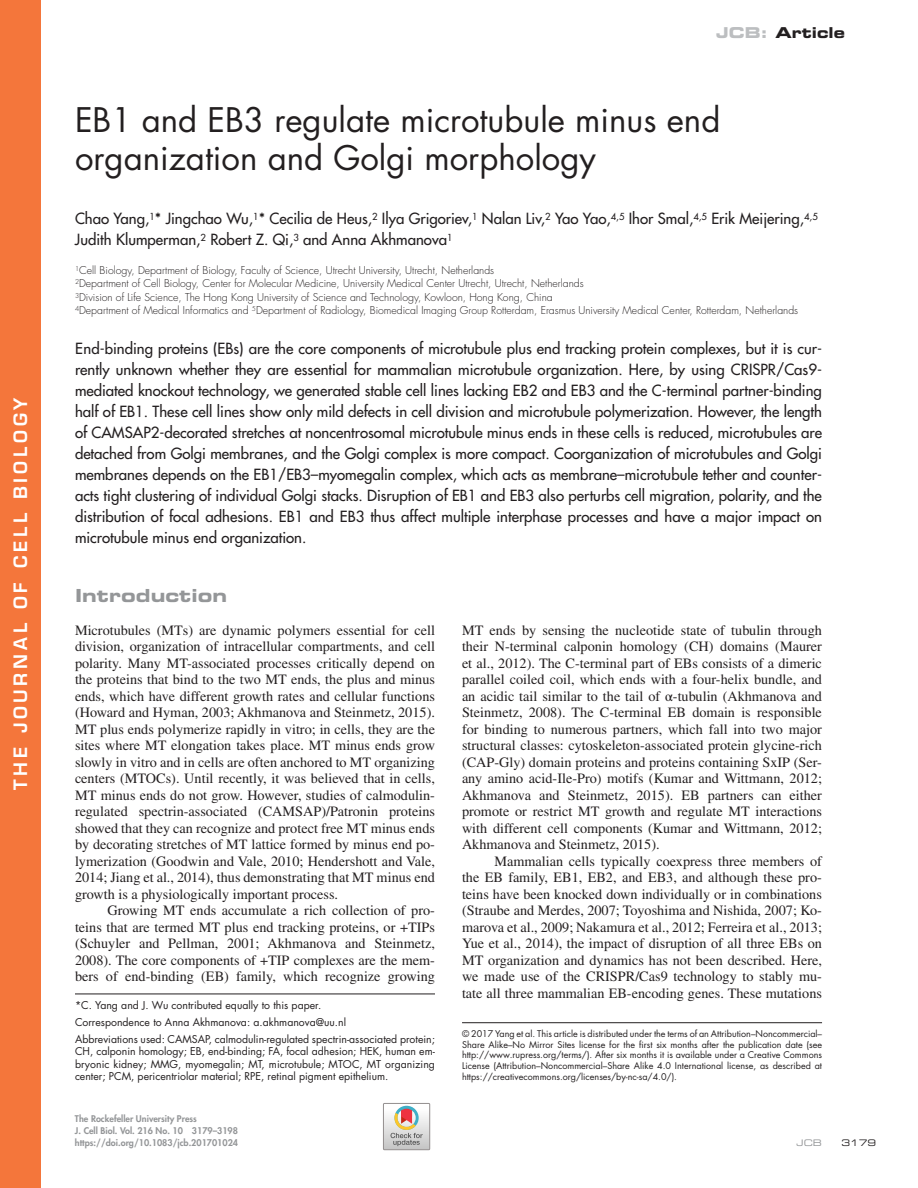
<style>
.page{position:relative;width:918px;height:1188px;background:#fff}
.page>*{position:absolute;margin:0;border:0;box-sizing:border-box;transform-origin:0 0}
.t1{font:33px/38.2px "Futura Std";color:#231f20}
.t2{font:600 18px "Eurostile LT Std";letter-spacing:.205em;color:#fff}
.t3{font:18px "Eurostile LT Std Bold Ex 2";letter-spacing:.005em;color:#949698}
.t4{font:500 15px/21px "Futura Std";color:#231f20;text-align:justify}
.t5{font:15px "Eurostile LT Std Bold Ex 2";color:#231f20}
.t6{font:14.25px/16.5px "Times LT Std";color:#231f20;text-align:justify}
.t7{font:300 10.5px/13.5px "Futura Std";color:#231f20}
.t8{font:10.5px/16.8px "Futura Std";color:#231f20}
.t9{font:9px/10.8px "Futura Std";color:#231f20;text-align:justify}
.t10{font:800 9px/12px "Futura Std";color:#949698}
.t11{font:9px "Eurostile LT Std Ex 2";color:#231f20}
.t12{font:9px "Eurostile LT Std Ex 2";color:#949698}
.s1{color:#bcbec0}
.s2{font-family:"STIX General"}
</style>
<div class="page">
<div style="left:0;top:0;width:40px;height:1188px;background:#f4763b"></div>
<svg style="left:383px;top:1103px;width:47px;height:47px"></svg>
<hr style="left:75px;top:994px;width:360px;height:1px;background:#231f20">
<hr style="left:462px;top:1022px;width:360px;height:1px;background:#231f20">
<p class="t2" style="left:9px;top:790px;width:395px;rotate:-90deg">THE JOURNAL OF CELL BIOLOGY</p>
<p class="t5" style="left:716px;top:22px;width:130px"><span class="s1">JCB:</span> Article</p>
<h1 class="t1" style="left:75px;top:101px;width:647px">EB1 and EB3 regulate microtubule minus end organization and Golgi morphology</h1>
<p class="t4" style="left:75px;top:209px;width:744px">Chao Yang,<sup>1</sup>* Jingchao Wu,<sup>1</sup>* Cecilia de Heus,<sup>2</sup> Ilya Grigoriev,<sup>1</sup> Nalan Liv,<sup>2</sup> Yao Yao,<sup>4,5</sup> Ihor Smal,<sup>4,5</sup> Erik Meijering,<sup>4,5<br></sup>Judith Klumperman,<sup>2</sup> Robert Z. Qi,<sup>3</sup> and Anna Akhmanova<sup>1</sup></p>
<p class="t7" style="left:75px;top:264px;width:725px"><sup>1</sup>Cell Biology, Department of Biology, Faculty of Science, Utrecht University, Utrecht, Netherlands<br><sup>2</sup>Department of Cell Biology, Center for Molecular Medicine, University Medical Center Utrecht, Utrecht, Netherlands<br><sup>3</sup>Division of Life Science, The Hong Kong University of Science and Technology, Kowloon, Hong Kong, China<br><sup>4</sup>Department of Medical Informatics and <sup>5</sup>Department of Radiology, Biomedical Imaging Group Rotterdam, Erasmus University Medical Center, Rotterdam, Netherlands</p>
<p class="t4" style="left:75px;top:338px;width:749px">End-binding proteins (EBs) are the core components of microtubule plus end tracking protein complexes, but it is cur&shy;rently unknown whether they are essential for mammalian microtubule organization. Here, by using CRISPR/Cas9- mediated knockout technology, we generated stable cell lines lacking EB2 and EB3 and the C-terminal partner-binding half of EB1. These cell lines show only mild defects in cell division and microtubule polymerization. However, the length of CAMSAP2-decorated stretches at noncentrosomal microtubule minus ends in these cells is reduced, microtubules are detached from Golgi membranes, and the Golgi complex is more compact. Coorganization of microtubules and Golgi membranes depends on the EB1/EB3–myomegalin complex, which acts as membrane–microtubule tether and counter&shy;acts tight clustering of individual Golgi stacks. Disruption of EB1 and EB3 also perturbs cell migration, polarity, and the distribution of focal adhesions. EB1 and EB3 thus affect multiple interphase processes and have a major impact on microtubule minus end organization.</p>
<p class="t3" style="left:75px;top:582px;width:154px">Introduction</p>
<p class="t6" style="left:75px;top:621px;width:362px">Microtubules (MTs) are dynamic polymers essential for cell division, organization of intracellular compartments, and cell polarity. Many MT-associated processes critically depend on the proteins that bind to the two MT ends, the plus and minus ends, which have different growth rates and cellular functions (Howard and Hyman, 2003; Akhmanova and Steinmetz, 2015).<br>MT plus ends polymerize rapidly in vitro; in cells, they are the sites where MT elongation takes place. MT minus ends grow slowly in vitro and in cells are often anchored to MT organizing centers (MTOCs). Until recently, it was believed that in cells, MT minus ends do not grow. However, studies of calmodulin&shy;regulated spectrin-associated (CAMSAP)/Patronin proteins showed that they can recognize and protect free MT minus ends by decorating stretches of MT lattice formed by minus end po&shy;lymerization (Goodwin and Vale, 2010; Hendershott and Vale, 2014; Jiang et al., 2014), thus demonstrating that MT minus end growth is a physiologically important process.</p>
<p class="t6" style="left:75px;top:902px;width:362px;text-indent:32px">Growing MT ends accumulate a rich collection of pro&shy;teins that are termed MT plus end tracking proteins, or +TIPs (Schuyler and Pellman, 2001; Akhmanova and Steinmetz, 2008). The core components of +TIP complexes are the mem&shy;bers of end-binding (EB) family, which recognize growing</p>
<p class="t8" style="left:75px;top:997px;width:361px">*C. Yang and J. Wu contributed equally to this paper.<br>Correspondence to Anna Akhmanova: a.akhmanova@uu.nl<br>Abbreviations used: CAMSAP, calmodulin-regulated spectrin-associated protein;</p>
<p class="t8" style="left:75px;top:1045px;width:361px;line-height:12.5px;text-align:justify">CH, calponin homology; EB, end-binding; FA, focal adhesion; HEK, human em&shy;bryonic kidney; MMG, myomegalin; MT, microtubule; MTOC, MT organizing center; PCM, pericentriolar material; RPE, retinal pigment epithelium.</p>
<p class="t10" style="left:75px;top:1112px;width:165px">The Rockefeller University Press<br>J. Cell Biol. Vol. 216 No. 10 3179–3198 https://doi.org/10.1083/jcb.201701024</p>
<p class="t6" style="left:462px;top:621px;width:362px">MT ends by sensing the nucleotide state of tubulin through their N-terminal calponin homology (CH) domains (Maurer et al., 2012). The C-terminal part of EBs consists of a dimeric parallel coiled coil, which ends with a four-helix bundle, and an acidic tail similar to the tail of <span class="s2">α</span>-tubulin (Akhmanova and Steinmetz, 2008). The C-terminal EB domain is responsible for binding to numerous partners, which fall into two major structural classes: cytoskeleton-associated protein glycine-rich (CAP-Gly) domain proteins and proteins containing SxIP (Ser&shy;any amino acid-Ile-Pro) motifs (Kumar and Wittmann, 2012; Akhmanova and Steinmetz, 2015). EB partners can either promote or restrict MT growth and regulate MT interactions with different cell components (Kumar and Wittmann, 2012; Akhmanova and Steinmetz, 2015).</p>
<p class="t6" style="left:462px;top:852px;width:362px;text-indent:32px">Mammalian cells typically coexpress three members of the EB family, EB1, EB2, and EB3, and although these pro&shy;teins have been knocked down individually or in combinations (Straube and Merdes, 2007; Toyoshima and Nishida, 2007; Ko&shy;marova et al., 2009; Nakamura et al., 2012; Ferreira et al., 2013; Yue et al., 2014), the impact of disruption of all three EBs on MT organization and dynamics has not been described. Here, we made use of the CRISPR/Cas9 technology to stably mu&shy;tate all three mammalian EB-encoding genes. These mutations</p>
<p class="t9" style="left:462px;top:1028px;width:362px">© 2017 Yang et al. This article is distributed under the terms of an Attribution–Noncommercial– Share Alike–No Mirror Sites license for the first six months after the publication date (see http://www.rupress.org/terms/). After six months it is available under a Creative Commons License (Attribution–Noncommercial–Share Alike 4.0 International license, as described at https://creativecommons.org/licenses/by-nc-sa/4.0/).</p>
<p class="t12" style="left:796px;top:1136px;width:27px">JCB</p>
<p class="t11" style="left:842px;top:1136px;width:36px">3179</p>
</div>
